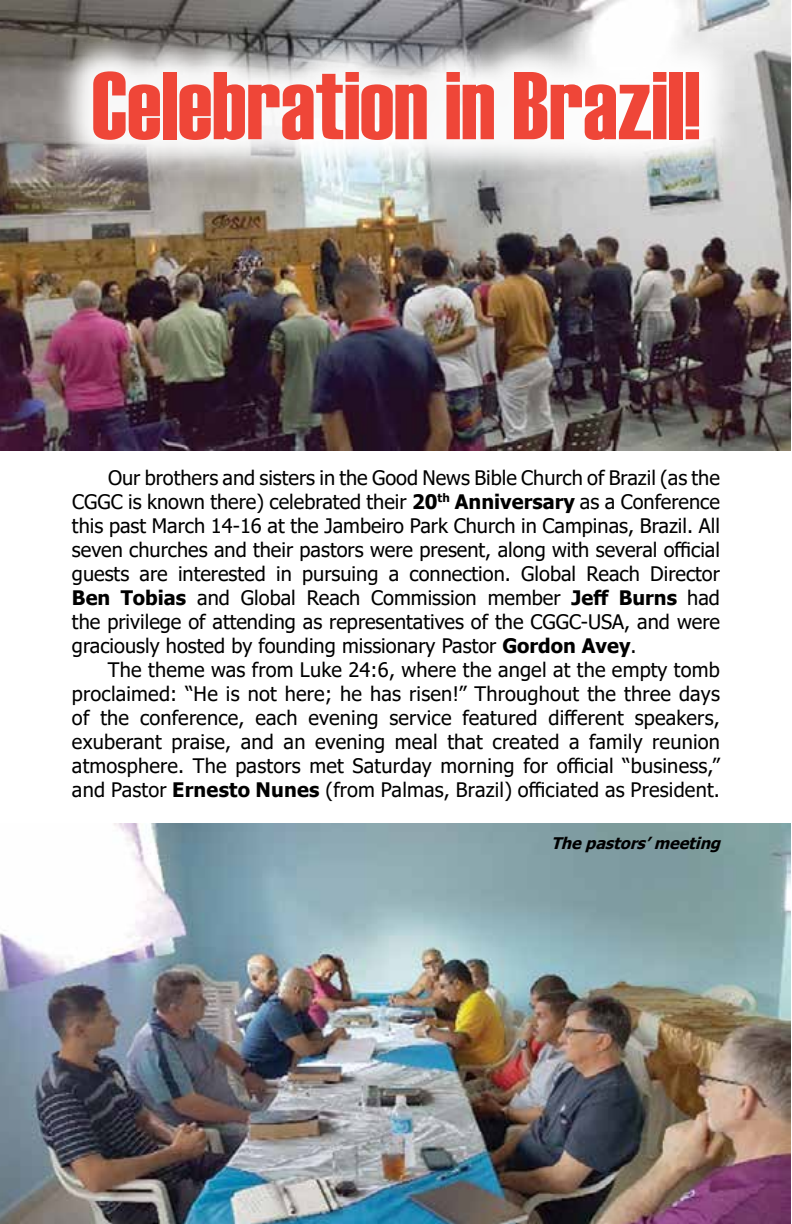
<style>
.page{position:relative;width:792px;height:1224px;background:#fff}
.page>*{position:absolute;margin:0;border:0;box-sizing:border-box;transform-origin:0 0}
.t1{font:96px "Haettenschweiler";color:#ef4638}
.t2{font:20px/24px "Tahoma";color:#000;text-align:justify}
.t3{font:italic 700 16px "Tahoma";color:#000}
.s1{font-weight:700}
</style>
<div class="page">
<img style="left:0;top:0;width:791px;height:451px">
<div style="left:52px;top:31px;width:689px;height:150px;background:#fff;opacity:.95"></div>
<img style="left:0;top:823px;width:791px;height:401px">
<h1 class="t1" style="left:92px;top:41px;width:610px">Celebration in Brazil!</h1>
<p class="t2" style="left:72px;top:467px;width:650px;text-indent:36px">Our brothers and sisters in the Good News Bible Church of Brazil (as the CGGC is known there) celebrated their <span class="s1">20</span><sup>th</sup> <span class="s1">Anniversary</span> as a Conference this past March 14-16 at the Jambeiro Park Church in Campinas, Brazil. All seven churches and their pastors were present, along with several official guests are interested in pursuing a connection. Global Reach Director <span class="s1">Ben Tobias</span> and Global Reach Commission member <span class="s1">Jeff Burns</span> had the privilege of attending as representatives of the CGGC-USA, and were graciously hosted by founding missionary Pastor <span class="s1">Gordon Avey</span>.</p>
<p class="t2" style="left:72px;top:659px;width:650px;text-indent:36px">The theme was from Luke 24:6, where the angel at the empty tomb proclaimed: “He is not here; he has risen!” Throughout the three days of the conference, each evening service featured different speakers, exuberant praise, and an evening meal that created a family reunion atmosphere. The pastors met Saturday morning for official “business,” and Pastor <span class="s1">Ernesto Nunes</span> (from Palmas, Brazil) officiated as President.</p>
<p class="t3" style="left:551px;top:832px;width:177px">Thepastors’meeting</p>
</div>
